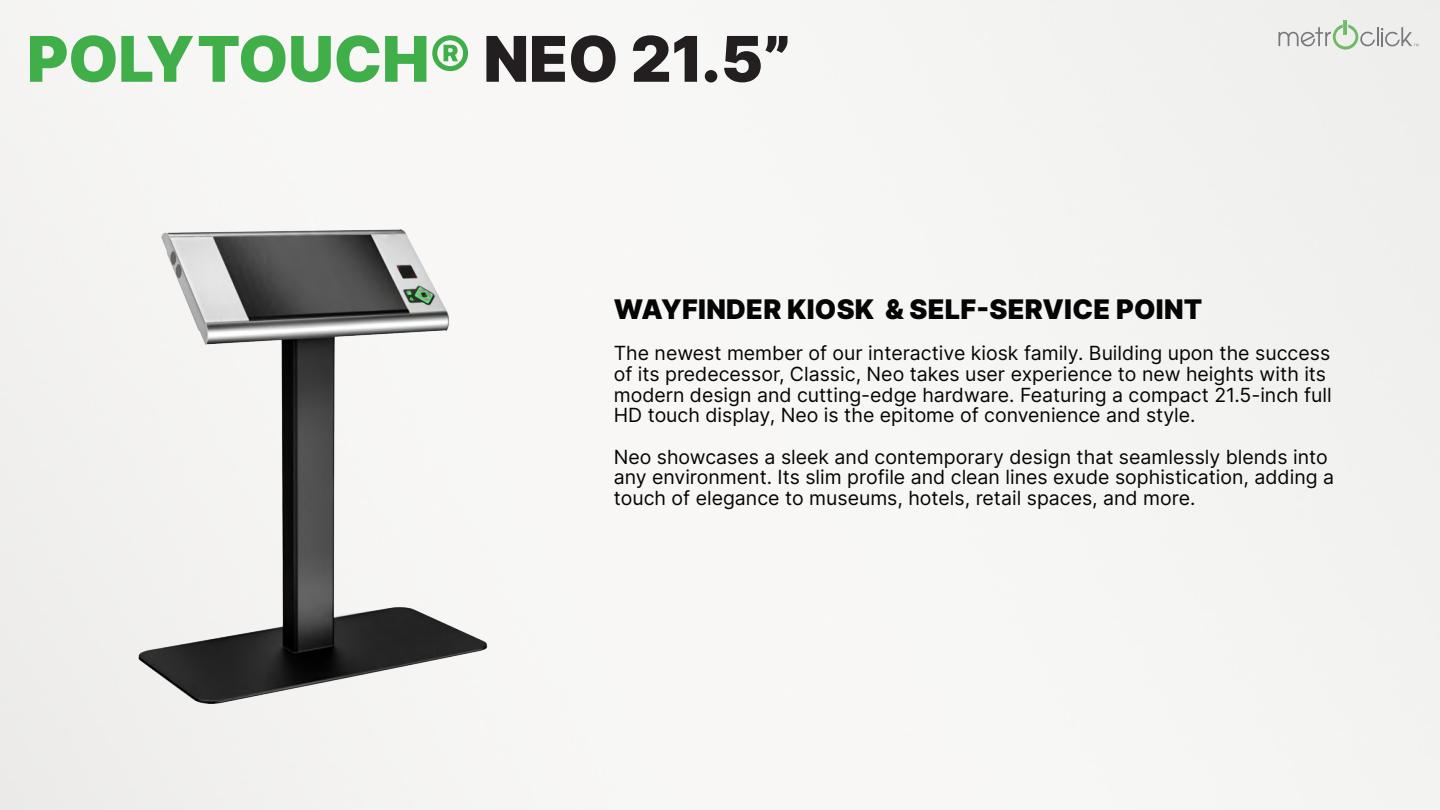
<style>
.page{position:relative;width:1440px;height:810px;background:#f6f5f4}
.page>*{position:absolute;margin:0;border:0;box-sizing:border-box;transform-origin:0 0}
.t1{font:900 63px "Inter";color:#40ae49}
.t2{font:900 27px "Inter";letter-spacing:.01em;color:#050505}
.t3{font:19.5px/20.5px "Inter";color:#050505}
.s1{color:#231f20}
</style>
<div class="page">
<hr style="left:1344px;top:21px;width:3px;height:14px;background:#6eba66;border-radius:2px">
<svg style="left:1278px;top:25px;width:140px;height:25px;background:#d4dad3"></svg>
<img style="left:83px;top:181px;width:464px;height:532px">
<p class="t1" style="left:27px;top:13px;width:766px">POLYTOUCH® <span class="s1">NEO 21.5”</span></p>
<p class="t2" style="left:614px;top:290px;width:590px">WAYFINDER KIOSK &amp; SELF-SERVICE POINT</p>
<p class="t3" style="left:614px;top:343px;width:720px">The newest member of our interactive kiosk family. Building upon the success of its predecessor, Classic, Neo takes user experience to new heights with its modern design and cutting-edge hardware. Featuring a compact 21.5-inch full HD touch display, Neo is the epitome of convenience and style.</p>
<p class="t3" style="left:614px;top:446px;width:722px">Neo showcases a sleek and contemporary design that seamlessly blends into any environment. Its slim profile and clean lines exude sophistication, adding a touch of elegance to museums, hotels, retail spaces, and more.</p>
</div>
